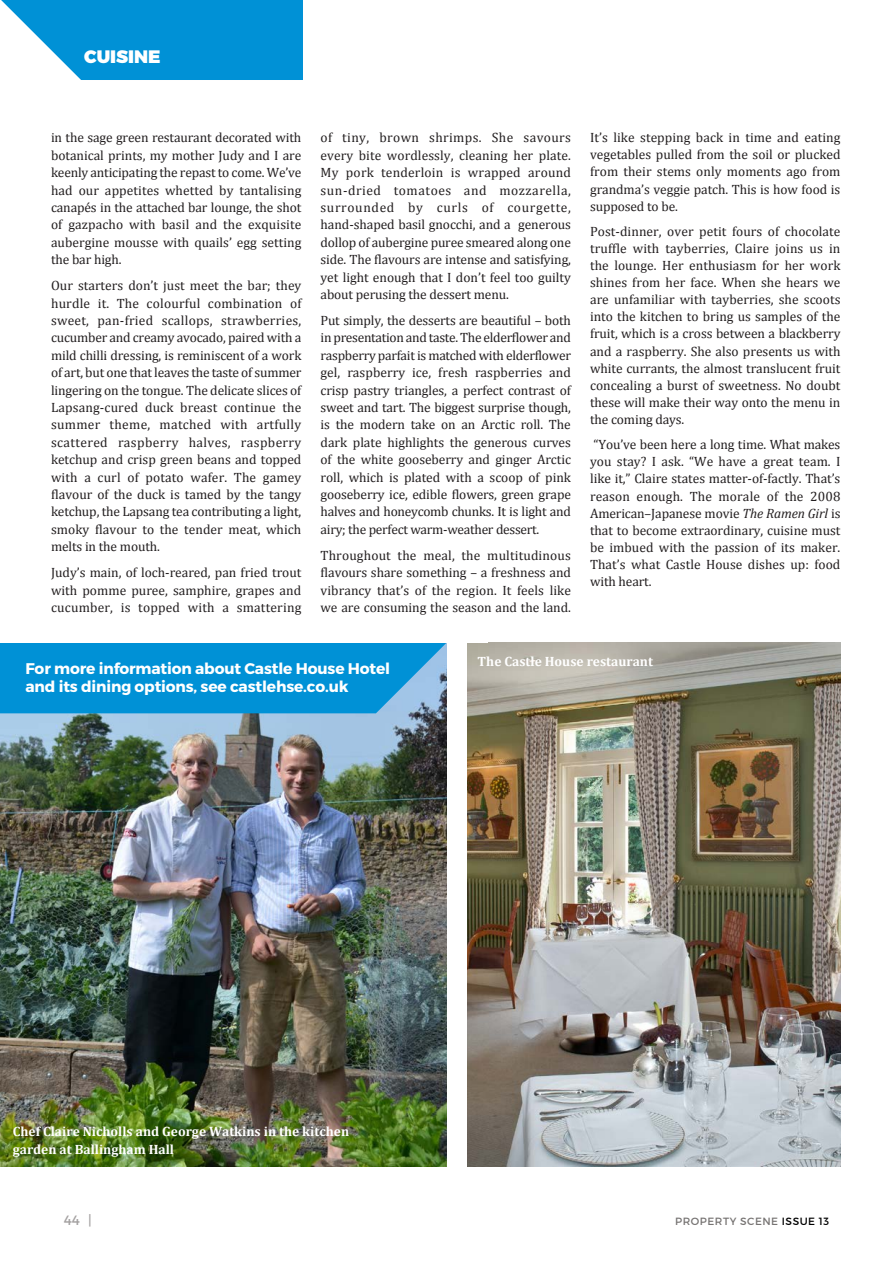
<style>
.page{position:relative;width:893px;height:1263px;background:#fff}
.page>*{position:absolute;margin:0;border:0;box-sizing:border-box;transform-origin:0 0}
.t1{font:18px "Trueno Blk";color:#fff}
.t2{font:15.45px/18.6px "Trueno Bd";letter-spacing:-.01em;color:#fff}
.t3{font:13.5px/17.4px "Cambria";letter-spacing:-.005em;color:#231f20;text-align:justify}
.t4{font:700 13.5px/18px "Cambria";color:#fff}
.t5{font:13.5px "Trueno Rg";color:#a4a1a1}
.t6{font:10.5px "Trueno Rg";letter-spacing:.05em;color:#767372}
.s1{font-style:italic}
.s2{color:#010101}
</style>
<div class="page">
<img style="left:0;top:713px;width:446px;height:454px">
<img style="left:468px;top:643px;width:372px;height:524px">
<svg style="left:0;top:643px;width:468px;height:70px;background:#1698d7"></svg>
<svg style="left:1px;top:0;width:302px;height:80px;background:#229fdb"></svg>
<p class="t1" style="left:84px;top:45px;width:78px">CUISINE</p>
<p class="t3" style="left:51px;top:129px;width:252px">in the sage green restaurant decorated with botanical prints, my mother Judy and I are keenly anticipating the repast to come. We’ve had our appetites whetted by tantalising canapés in the attached bar lounge, the shot of gazpacho with basil and the exquisite aubergine mousse with quails’ egg setting the bar high.</p>
<p class="t3" style="left:51px;top:277px;width:252px">Our starters don’t just meet the bar; they hurdle it. The colourful combination of sweet, pan-fried scallops, strawberries, cucumber and creamy avocado, paired with a mild chilli dressing, is reminiscent of a work of art, but one that leaves the taste of summer lingering on the tongue. The delicate slices of Lapsang-cured duck breast continue the summer theme, matched with artfully scattered raspberry halves, raspberry ketchup and crisp green beans and topped with a curl of potato wafer. The gamey flavour of the duck is tamed by the tangy ketchup, the Lapsang tea contributing a light, smoky flavour to the tender meat, which melts in the mouth.</p>
<p class="t3" style="left:51px;top:564px;width:252px">Judy’s main, of loch-reared, pan fried trout with pomme puree, samphire, grapes and cucumber, is topped with a smattering</p>
<p class="t3" style="left:321px;top:129px;width:252px">of tiny, brown shrimps. She savours every bite wordlessly, cleaning her plate.<br>My pork tenderloin is wrapped around sun-dried tomatoes and mozzarella, surrounded by curls of courgette, hand-shaped basil gnocchi, and a generous dollop of aubergine puree smeared along one side. The flavours are intense and satisfying, yet light enough that I don’t feel too guilty about perusing the dessert menu.</p>
<p class="t3" style="left:321px;top:312px;width:252px">Put simply, the desserts are beautiful – both in presentation and taste. The elderflower and raspberry parfait is matched with elderflower gel, raspberry ice, fresh raspberries and crisp pastry triangles, a perfect contrast of sweet and tart. The biggest surprise though, is the modern take on an Arctic roll. The dark plate highlights the generous curves of the white gooseberry and ginger Arctic roll, which is plated with a scoop of pink gooseberry ice, edible flowers, green grape halves and honeycomb chunks. It is light and airy; the perfect warm-weather dessert.</p>
<p class="t3" style="left:321px;top:546px;width:252px">Throughout the meal, the multitudinous flavours share something – a freshness and vibrancy that’s of the region. It feels like we are consuming the season and the land.</p>
<p class="t3" style="left:590px;top:129px;width:252px">It’s like stepping back in time and eating vegetables pulled from the soil or plucked from their stems only moments ago from grandma’s veggie patch. This is how food is supposed to be.</p>
<p class="t3" style="left:590px;top:223px;width:252px">Post-dinner, over petit fours of chocolate truffle with tayberries, Claire joins us in the lounge. Her enthusiasm for her work shines from her face. When she hears we are unfamiliar with tayberries, she scoots into the kitchen to bring us samples of the fruit, which is a cross between a blackberry and a raspberry. She also presents us with white currants, the almost translucent fruit concealing a burst of sweetness. No doubt these will make their way onto the menu in the coming days.</p>
<p class="t3" style="left:590px;top:436px;width:252px">“You’ve been here a long time. What makes you stay? I ask. “We have a great team. I like it,” Claire states matter-of-factly. That’s reason enough. The morale of the 2008<br>American–Japanese movie <span class="s1">The Ramen Girl</span> is that to become extraordinary, cuisine must be imbued with the passion of its maker.<br>That’s what Castle House dishes up: food with heart.</p>
<p class="t2" style="left:25px;top:659px;width:366px">For more information about Castle House Hotel and its dining options, see castlehse.co.uk</p>
<p class="t4" style="left:478px;top:652px;width:177px">The Castle House restaurant</p>
<p class="t4" style="left:13px;top:1122px;width:338px">Chef Claire Nicholls and George Watkins in the kitchen garden at Ballingham Hall</p>
<p class="t5" style="left:64px;top:1212px;width:29px">44 |</p>
<p class="t6" style="left:675px;top:1215px;width:155px">PROPERTY SCENE <span class="s2">ISSUE 13</span></p>
</div>
